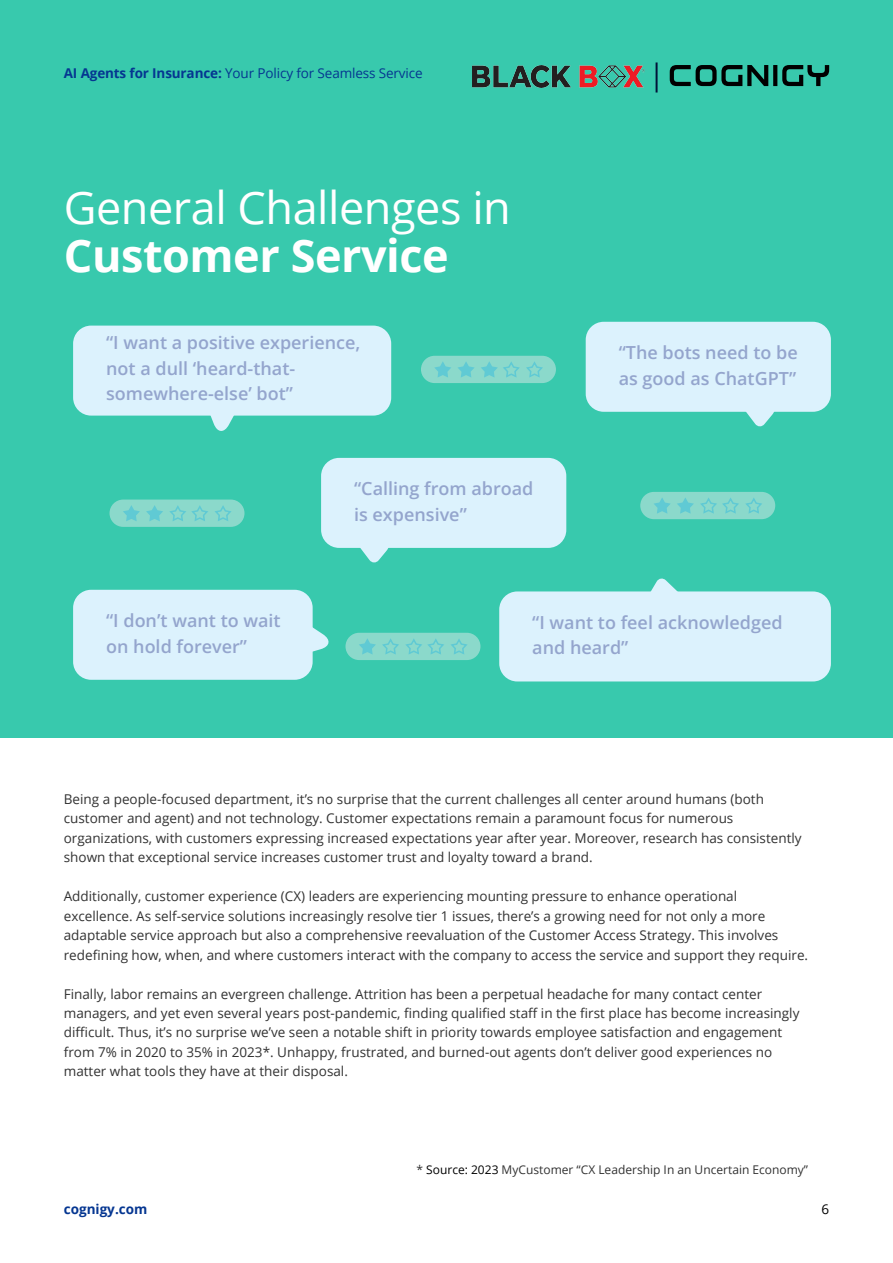
<style>
.page{position:relative;width:893px;height:1263px;background:#fff}
.page>*{position:absolute;margin:0;border:0;box-sizing:border-box;transform-origin:0 0}
.t1{font:45px "Open Sans";letter-spacing:-.01em;color:#fff}
.t2{font:700 45px "Open Sans";letter-spacing:-.01em;color:#fff}
.t3{font:30px "Minion Pro";color:#001138}
.t4{font:18px/25.5px "Open Sans";color:#94a5cd}
.t5{font:13.5px/19.5px "Open Sans";color:#323232}
.t6{font:13.5px "Open Sans";letter-spacing:-.01em;color:#053691}
.t7{font:700 13.5px "Open Sans";color:#053691}
.t8{font:13.5px "Open Sans";color:#000}
.t9{font:12px "Open Sans";color:#323232}
.s1{font-weight:700}
.s2{color:#000}
</style>
<div class="page">
<div style="left:0;top:0;width:893px;height:738px;background:#38c9ad"></div>
<div style="left:499px;top:591px;width:332px;height:90px;background:#dcf2fd;border-radius:18px"></div>
<div style="left:73px;top:326px;width:318px;height:90px;background:#dcf2fd;border-radius:18px"></div>
<div style="left:73px;top:590px;width:240px;height:90px;background:#dcf2fd;border-radius:18px"></div>
<div style="left:586px;top:322px;width:245px;height:90px;background:#dcf2fd;border-radius:18px"></div>
<div style="left:321px;top:458px;width:245px;height:90px;background:#dcf2fd;border-radius:18px"></div>
<svg style="left:646px;top:578px;width:36px;height:14px"></svg>
<svg style="left:208px;top:415px;width:31px;height:16px"></svg>
<svg style="left:312px;top:622px;width:17px;height:32px"></svg>
<svg style="left:741px;top:411px;width:37px;height:16px"></svg>
<svg style="left:356px;top:547px;width:36px;height:16px"></svg>
<div style="left:421px;top:356px;width:135px;height:27px;background:#8bd9cb;border-radius:14px"></div>
<svg style="left:434px;top:362px;width:17px;height:15px"></svg>
<svg style="left:458px;top:362px;width:17px;height:15px"></svg>
<svg style="left:481px;top:355px;width:63px;height:23px"></svg>
<div style="left:110px;top:500px;width:134px;height:27px;background:#8bd9cb;border-radius:14px"></div>
<svg style="left:123px;top:505px;width:17px;height:16px"></svg>
<svg style="left:146px;top:499px;width:87px;height:22px"></svg>
<div style="left:640px;top:492px;width:135px;height:27px;background:#8bd9cb;border-radius:14px"></div>
<svg style="left:654px;top:498px;width:17px;height:16px"></svg>
<svg style="left:677px;top:498px;width:85px;height:16px"></svg>
<div style="left:345px;top:633px;width:135px;height:27px;background:#8bd9cb;border-radius:14px"></div>
<svg style="left:359px;top:632px;width:109px;height:23px"></svg>
<svg style="left:670px;top:65px;width:159px;height:21px"></svg>
<img style="left:472px;top:66px;width:173px;height:21px">
<p class="t6" style="left:64px;top:64px;width:360px"><span class="s1">AI Agents for Insurance:</span> Your Policy for Seamless Service</p>
<h1 class="t1" style="left:64px;top:176px;width:449px">General Challenges in</h1>
<h1 class="t2" style="left:64px;top:224px;width:387px">Customer Service</h1>
<h3 class="t4" style="left:106px;top:330px;width:256px">“I want a positive experience, not a dull ‘heard-that&shy;somewhere-else’ bot”</h3>
<h3 class="t4" style="left:354px;top:475px;width:181px">“Calling from abroad is expensive”</h3>
<h2 class="t3" style="left:653px;top:55px;width:9px">|</h2>
<h3 class="t4" style="left:619px;top:339px;width:180px">“The bots need to be as good as ChatGPT”</h3>
<h3 class="t4" style="left:106px;top:607px;width:176px">“I don’t want to wait on hold forever”</h3>
<h3 class="t4" style="left:532px;top:609px;width:252px">“I want to feel acknowledged and heard”</h3>
<p class="t5" style="left:64px;top:788px;width:739px">Being a people-focused department, it’s no surprise that the current challenges all center around humans (both customer and agent) and not technology. Customer expectations remain a paramount focus for numerous organizations, with customers expressing increased expectations year after year. Moreover, research has consistently shown that exceptional service increases customer trust and loyalty toward a brand.</p>
<p class="t5" style="left:64px;top:886px;width:746px">Additionally, customer experience (CX) leaders are experiencing mounting pressure to enhance operational excellence. As self-service solutions increasingly resolve tier 1 issues, there’s a growing need for not only a more adaptable service approach but also a comprehensive reevaluation of the Customer Access Strategy. This involves redefining how, when, and where customers interact with the company to access the service and support they require.</p>
<p class="t5" style="left:64px;top:983px;width:737px">Finally, labor remains an evergreen challenge. Attrition has been a perpetual headache for many contact center managers, and yet even several years post-pandemic, finding qualified staff in the first place has become increasingly difficult. Thus, it’s no surprise we’ve seen a notable shift in priority towards employee satisfaction and engagement from 7% in 2020 to 35% in 2023*. Unhappy, frustrated, and burned-out agents don’t deliver good experiences no matter what tools they have at their disposal.</p>
<p class="t9" style="left:416px;top:1161px;width:393px">* <span class="s2">Source: 2023</span> MyCustomer “CX Leadership In an Uncertain Economy”</p>
<p class="t7" style="left:64px;top:1199px;width:85px">cognigy.com</p>
<p class="t8" style="left:821px;top:1199px;width:9px">6</p>
</div>
